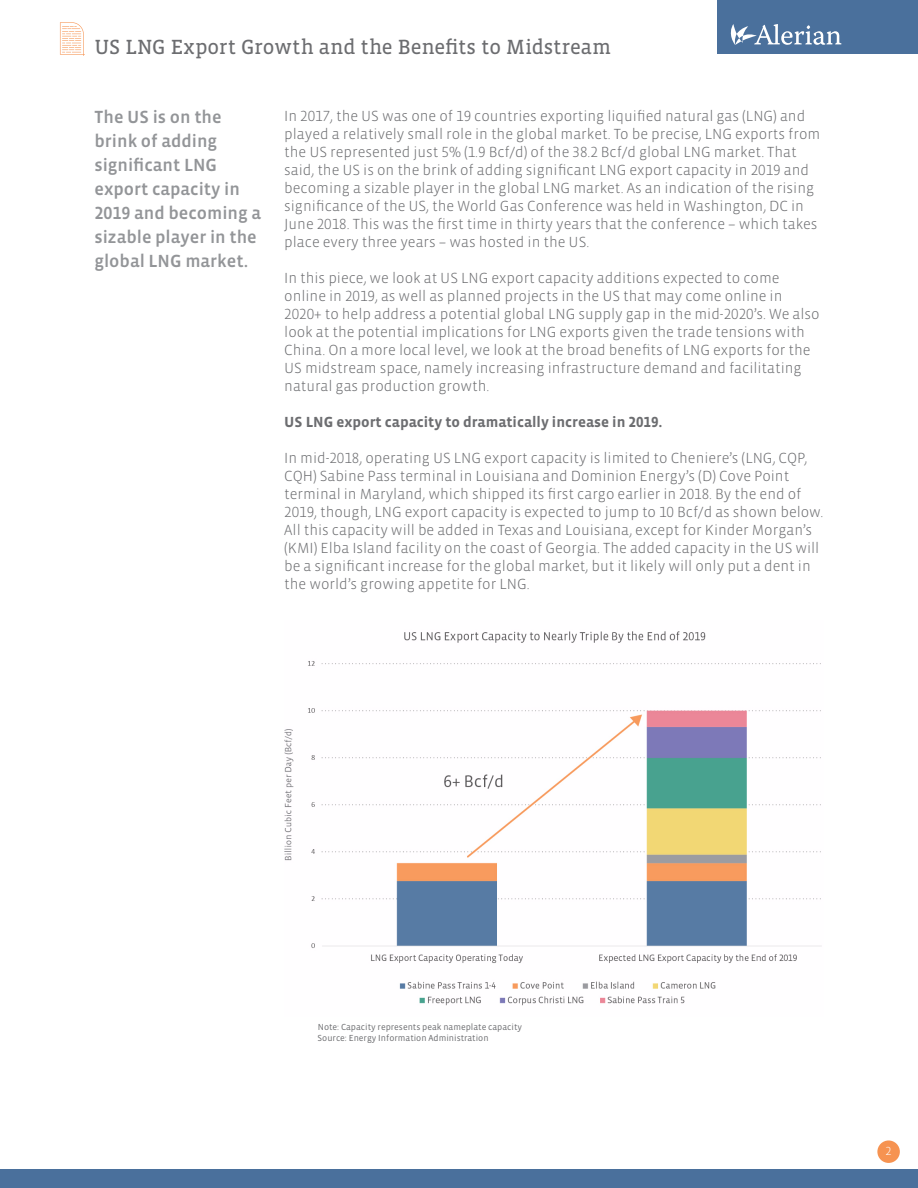
<style>
.page{position:relative;width:918px;height:1188px;background:#fff}
.page>*{position:absolute;margin:0;border:0;box-sizing:border-box;transform-origin:0 0}
.t1{font:21px "Vista Slab OT";letter-spacing:-.005em;color:#6c6d70}
.t2{font:500 18px/24px "Vista Sans OT";color:#939598}
.t3{font:300 15px/18px "Vista Sans OT";color:#6c6d70}
.t4{font:700 15px "Vista Sans OT";color:#6c6d70}
.t5{font:300 12px "Vista Sans OT";color:#fff}
.t6{font:9px "Vista Sans OT";color:#6c6d70}
</style>
<div class="page">
<div style="left:0;top:1169px;width:918px;height:19px;background:#4a709c"></div>
<div style="left:877px;top:1140px;width:23px;height:23px;background:#f69351;border-radius:50%"></div>
<div style="left:718px;top:0;width:200px;height:54px;background:#4a709c"></div>
<svg style="left:730px;top:24px;width:111px;height:21px"></svg>
<img style="left:284px;top:631px;width:538px;height:375px">
<svg style="left:60px;top:22px;width:25px;height:34px"></svg>
<p class="t1" style="left:94px;top:36px;width:518px">US LNG Export Growth and the Benefits to Midstream</p>
<p class="t2" style="left:94px;top:106px;width:168px">The US is on the brink of adding significant LNG export capacity in<br>2019 and becoming a sizable player in the global LNG market.</p>
<p class="t3" style="left:284px;top:107px;width:538px">In 2017, the US was one of 19 countries exporting liquified natural gas (LNG) and played a relatively small role in the global market. To be precise, LNG exports from the US represented just 5% (1.9 Bcf/d) of the 38.2 Bcf/d global LNG market. That said, the US is on the brink of adding significant LNG export capacity in 2019 and becoming a sizable player in the global LNG market. As an indication of the rising significance of the US, the World Gas Conference was held in Washington, DC in June 2018. This was the first time in thirty years that the conference – which takes place every three years – was hosted in the US.</p>
<p class="t3" style="left:284px;top:269px;width:537px">In this piece, we look at US LNG export capacity additions expected to come online in 2019, as well as planned projects in the US that may come online in 2020+ to help address a potential global LNG supply gap in the mid-2020’s. We also look at the potential implications for LNG exports given the trade tensions with China. On a more local level, we look at the broad benefits of LNG exports for the US midstream space, namely increasing infrastructure demand and facilitating natural gas production growth.</p>
<p class="t4" style="left:284px;top:414px;width:380px">US LNG export capacity to dramatically increase in 2019.</p>
<p class="t3" style="left:284px;top:449px;width:541px">In mid-2018, operating US LNG export capacity is limited to Cheniere’s (LNG, CQP, CQH) Sabine Pass terminal in Louisiana and Dominion Energy’s (D) Cove Point terminal in Maryland, which shipped its first cargo earlier in 2018. By the end of 2019, though, LNG export capacity is expected to jump to 10 Bcf/d as shown below.<br>All this capacity will be added in Texas and Louisiana, except for Kinder Morgan’s (KMI) Elba Island facility on the coast of Georgia. The added capacity in the US will be a significant increase for the global market, but it likely will only put a dent in the world’s growing appetite for LNG.</p>
<p class="t6" style="left:318px;top:1022px;width:206px">Note: Capacity represents peak nameplate capacity</p>
<p class="t6" style="left:318px;top:1033px;width:173px">Source: Energy Information Administration</p>
<p class="t5" style="left:886px;top:1145px;width:7px">2</p>
</div>
